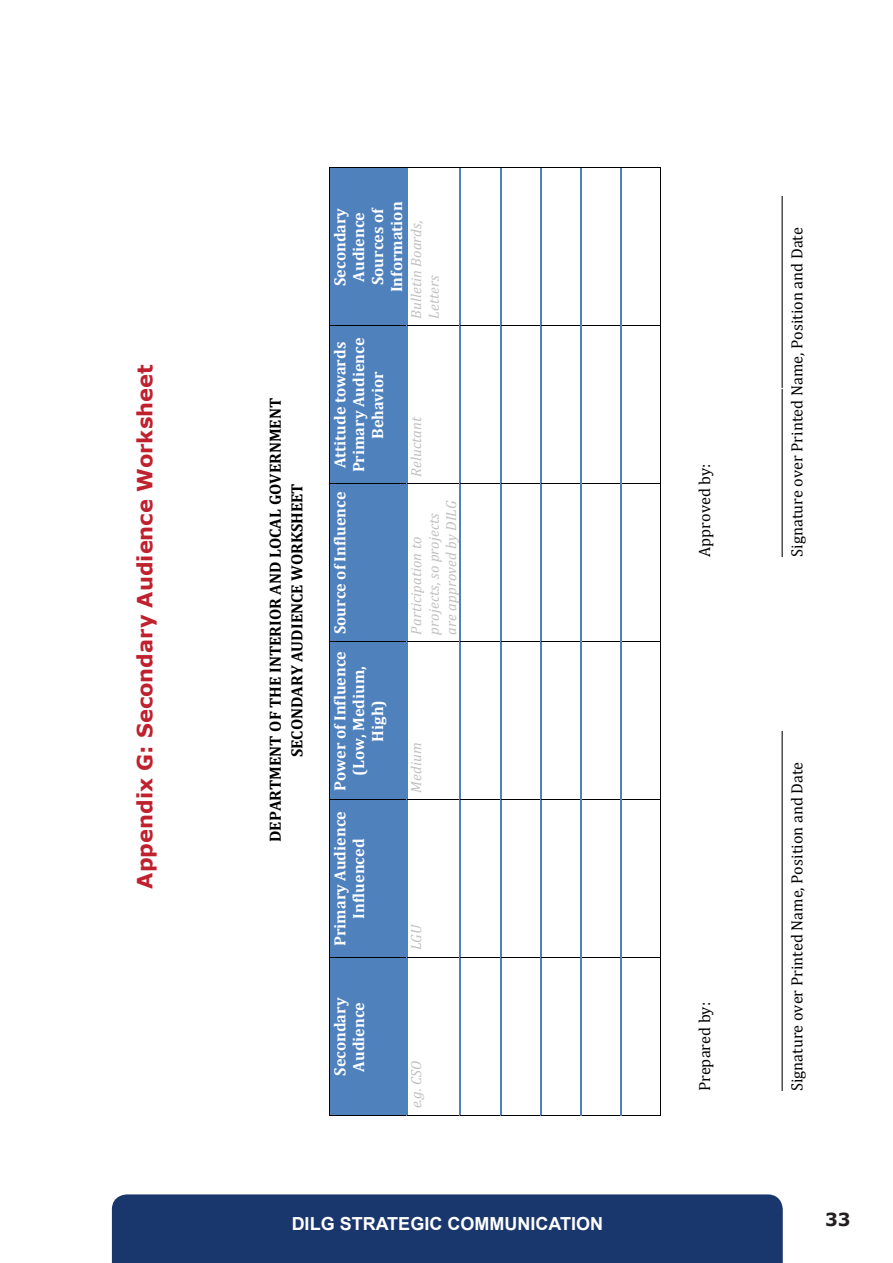
<style>
.page{position:relative;width:893px;height:1263px;background:#fff}
.page>*{position:absolute;margin:0;border:0;box-sizing:border-box;transform-origin:0 0}
.t1{font:700 21px "Verdana";color:#bf212e}
.t2{font:700 18px "Arial";color:#fff}
.t3{font:700 18px "Verdana";color:#231f20}
.t4{font:16.2px "Cambria";color:#000}
.t5{font:700 16.2px/18.9px "Cambria";color:#fff;text-align:center}
.t6{font:700 16.2px/21.8px "Cambria";color:#000;text-align:center}
.t7{font:italic 14.55px/17.5px "Cambria";letter-spacing:.01em;color:#bfbfbf}
</style>
<div class="page">
<div style="left:112px;top:1194px;width:671px;height:69px;background:#19376d"></div>
<div style="left:330px;top:958px;width:76px;height:157px;background:#4f81bd"></div>
<div style="left:330px;top:800px;width:76px;height:157px;background:#4f81bd"></div>
<div style="left:330px;top:642px;width:76px;height:157px;background:#4f81bd"></div>
<div style="left:330px;top:484px;width:76px;height:157px;background:#4f81bd"></div>
<div style="left:330px;top:326px;width:76px;height:157px;background:#4f81bd"></div>
<div style="left:330px;top:168px;width:76px;height:157px;background:#4f81bd"></div>
<hr style="left:329px;top:958px;width:1px;height:157px;background:#000">
<hr style="left:329px;top:800px;width:1px;height:157px;background:#000">
<hr style="left:329px;top:642px;width:1px;height:157px;background:#000">
<hr style="left:329px;top:484px;width:1px;height:157px;background:#000">
<hr style="left:329px;top:326px;width:1px;height:157px;background:#000">
<hr style="left:329px;top:168px;width:1px;height:157px;background:#000">
<hr style="left:330px;top:1115px;width:76px;height:1px;background:#000">
<hr style="left:330px;top:957px;width:76px;height:1px;background:#000">
<hr style="left:330px;top:799px;width:76px;height:1px;background:#000">
<hr style="left:330px;top:641px;width:76px;height:1px;background:#000">
<hr style="left:330px;top:483px;width:76px;height:1px;background:#000">
<hr style="left:330px;top:325px;width:76px;height:1px;background:#000">
<hr style="left:330px;top:168px;width:76px;height:1px;background:#000">
<hr style="left:406px;top:958px;width:1px;height:157px;background:#4f81bd">
<hr style="left:406px;top:800px;width:1px;height:156px;background:#4f81bd">
<hr style="left:406px;top:642px;width:1px;height:157px;background:#4f81bd">
<hr style="left:406px;top:484px;width:1px;height:157px;background:#4f81bd">
<hr style="left:406px;top:326px;width:1px;height:157px;background:#4f81bd">
<hr style="left:406px;top:168px;width:1px;height:157px;background:#4f81bd">
<hr style="left:407px;top:1115px;width:52px;height:1px;background:#000">
<hr style="left:407px;top:957px;width:52px;height:1px;background:#000">
<hr style="left:407px;top:799px;width:52px;height:1px;background:#000">
<hr style="left:407px;top:641px;width:52px;height:1px;background:#000">
<hr style="left:407px;top:483px;width:52px;height:1px;background:#000">
<hr style="left:407px;top:325px;width:52px;height:1px;background:#000">
<hr style="left:407px;top:168px;width:52px;height:1px;background:#000">
<hr style="left:459px;top:958px;width:2px;height:157px;background:#4f81bd">
<hr style="left:459px;top:800px;width:2px;height:156px;background:#4f81bd">
<hr style="left:459px;top:642px;width:2px;height:157px;background:#4f81bd">
<hr style="left:459px;top:484px;width:2px;height:157px;background:#4f81bd">
<hr style="left:459px;top:326px;width:2px;height:157px;background:#4f81bd">
<hr style="left:459px;top:168px;width:2px;height:157px;background:#4f81bd">
<hr style="left:461px;top:1115px;width:39px;height:1px;background:#000">
<hr style="left:461px;top:957px;width:39px;height:1px;background:#000">
<hr style="left:461px;top:799px;width:39px;height:1px;background:#000">
<hr style="left:461px;top:641px;width:39px;height:1px;background:#000">
<hr style="left:461px;top:483px;width:39px;height:1px;background:#000">
<hr style="left:461px;top:325px;width:39px;height:1px;background:#000">
<hr style="left:461px;top:168px;width:39px;height:1px;background:#000">
<hr style="left:500px;top:958px;width:1px;height:157px;background:#4f81bd">
<hr style="left:500px;top:800px;width:1px;height:156px;background:#4f81bd">
<hr style="left:500px;top:642px;width:1px;height:157px;background:#4f81bd">
<hr style="left:500px;top:484px;width:1px;height:157px;background:#4f81bd">
<hr style="left:500px;top:326px;width:1px;height:157px;background:#4f81bd">
<hr style="left:500px;top:168px;width:1px;height:157px;background:#4f81bd">
<hr style="left:501px;top:1115px;width:39px;height:1px;background:#000">
<hr style="left:501px;top:957px;width:39px;height:1px;background:#000">
<hr style="left:501px;top:799px;width:39px;height:1px;background:#000">
<hr style="left:501px;top:641px;width:39px;height:1px;background:#000">
<hr style="left:501px;top:483px;width:39px;height:1px;background:#000">
<hr style="left:501px;top:325px;width:39px;height:1px;background:#000">
<hr style="left:501px;top:168px;width:39px;height:1px;background:#000">
<hr style="left:540px;top:958px;width:1px;height:157px;background:#4f81bd">
<hr style="left:540px;top:800px;width:1px;height:156px;background:#4f81bd">
<hr style="left:540px;top:642px;width:1px;height:157px;background:#4f81bd">
<hr style="left:540px;top:484px;width:1px;height:157px;background:#4f81bd">
<hr style="left:540px;top:326px;width:1px;height:157px;background:#4f81bd">
<hr style="left:540px;top:168px;width:1px;height:157px;background:#4f81bd">
<hr style="left:541px;top:1115px;width:39px;height:1px;background:#000">
<hr style="left:541px;top:957px;width:39px;height:1px;background:#000">
<hr style="left:541px;top:799px;width:39px;height:1px;background:#000">
<hr style="left:541px;top:641px;width:39px;height:1px;background:#000">
<hr style="left:541px;top:483px;width:39px;height:1px;background:#000">
<hr style="left:541px;top:325px;width:39px;height:1px;background:#000">
<hr style="left:541px;top:168px;width:39px;height:1px;background:#000">
<hr style="left:580px;top:958px;width:2px;height:157px;background:#4f81bd">
<hr style="left:580px;top:800px;width:2px;height:156px;background:#4f81bd">
<hr style="left:580px;top:642px;width:2px;height:157px;background:#4f81bd">
<hr style="left:580px;top:484px;width:2px;height:157px;background:#4f81bd">
<hr style="left:580px;top:326px;width:2px;height:157px;background:#4f81bd">
<hr style="left:580px;top:168px;width:2px;height:157px;background:#4f81bd">
<hr style="left:582px;top:1115px;width:38px;height:1px;background:#000">
<hr style="left:582px;top:957px;width:38px;height:1px;background:#000">
<hr style="left:582px;top:799px;width:38px;height:1px;background:#000">
<hr style="left:582px;top:641px;width:38px;height:1px;background:#000">
<hr style="left:582px;top:483px;width:38px;height:1px;background:#000">
<hr style="left:582px;top:325px;width:38px;height:1px;background:#000">
<hr style="left:582px;top:168px;width:38px;height:1px;background:#000">
<hr style="left:620px;top:958px;width:2px;height:157px;background:#4f81bd">
<hr style="left:620px;top:800px;width:2px;height:156px;background:#4f81bd">
<hr style="left:620px;top:642px;width:2px;height:157px;background:#4f81bd">
<hr style="left:620px;top:484px;width:2px;height:157px;background:#4f81bd">
<hr style="left:620px;top:326px;width:2px;height:157px;background:#4f81bd">
<hr style="left:620px;top:168px;width:2px;height:157px;background:#4f81bd">
<hr style="left:622px;top:1115px;width:39px;height:1px;background:#000">
<hr style="left:661px;top:958px;width:1px;height:157px;background:#000">
<hr style="left:622px;top:957px;width:39px;height:1px;background:#000">
<hr style="left:661px;top:800px;width:1px;height:157px;background:#000">
<hr style="left:622px;top:799px;width:39px;height:1px;background:#000">
<hr style="left:661px;top:642px;width:1px;height:157px;background:#000">
<hr style="left:622px;top:641px;width:39px;height:1px;background:#000">
<hr style="left:661px;top:484px;width:1px;height:157px;background:#000">
<hr style="left:622px;top:483px;width:39px;height:1px;background:#000">
<hr style="left:661px;top:326px;width:1px;height:157px;background:#000">
<hr style="left:622px;top:325px;width:39px;height:1px;background:#000">
<hr style="left:661px;top:168px;width:1px;height:157px;background:#000">
<hr style="left:622px;top:168px;width:39px;height:1px;background:#000">
<p class="t1" style="left:130px;top:888px;width:525px;rotate:-90deg">Appendix G: Secondary Audience Worksheet</p>
<p class="t6" style="left:264px;top:842px;width:446px;rotate:-90deg">DEPARTMENT OF THE INTERIOR AND LOCAL GOVERNMENT<br>SECONDARY AUDIENCE WORKSHEET</p>
<p class="t5" style="left:330px;top:292px;width:92px;rotate:-90deg">Secondary<br>Audience<br>Sources of<br>Information</p>
<p class="t5" style="left:330px;top:472px;width:136px;rotate:-90deg">Attitude towards<br>Primary Audience<br>Behavior</p>
<p class="t5" style="left:330px;top:634px;width:144px;rotate:-90deg">Source of Influence</p>
<p class="t5" style="left:330px;top:791px;width:141px;rotate:-90deg">Power of Influence (Low, Medium,<br>High)</p>
<p class="t5" style="left:330px;top:946px;width:136px;rotate:-90deg">Primary Audience<br>Influenced</p>
<p class="t7" style="left:407px;top:319px;width:101px;rotate:-90deg">Bulletin Boards,<br>Letters</p>
<p class="t7" style="left:407px;top:477px;width:62px;rotate:-90deg">Reluctant</p>
<p class="t7" style="left:407px;top:634px;width:136px;rotate:-90deg">Participation to projects, so projects are approved by DILG</p>
<p class="t7" style="left:407px;top:793px;width:51px;rotate:-90deg">Medium</p>
<p class="t7" style="left:407px;top:950px;width:28px;rotate:-90deg">LGU</p>
<p class="t5" style="left:330px;top:1076px;width:79px;text-align:left;rotate:-90deg">Secondary<br>Audience</p>
<p class="t7" style="left:407px;top:1108px;width:49px;rotate:-90deg">e.g. CSO</p>
<p class="t4" style="left:695px;top:557px;width:95px;rotate:-90deg">Approved by:</p>
<p class="t4" style="left:766px;top:557px;width:362px;rotate:-90deg">____________________________________________________________</p>
<p class="t4" style="left:787px;top:557px;width:331px;rotate:-90deg">Signature over Printed Name, Position and Date</p>
<p class="t4" style="left:695px;top:1091px;width:91px;rotate:-90deg">Prepared by:</p>
<p class="t4" style="left:766px;top:1091px;width:362px;rotate:-90deg">____________________________________________________________</p>
<p class="t4" style="left:787px;top:1091px;width:331px;rotate:-90deg">Signature over Printed Name, Position and Date</p>
<p class="t2" style="left:292px;top:1212px;width:313px">DILG STRATEGIC COMMUNICATION</p>
<p class="t3" style="left:825px;top:1207px;width:27px">33</p>
</div>
